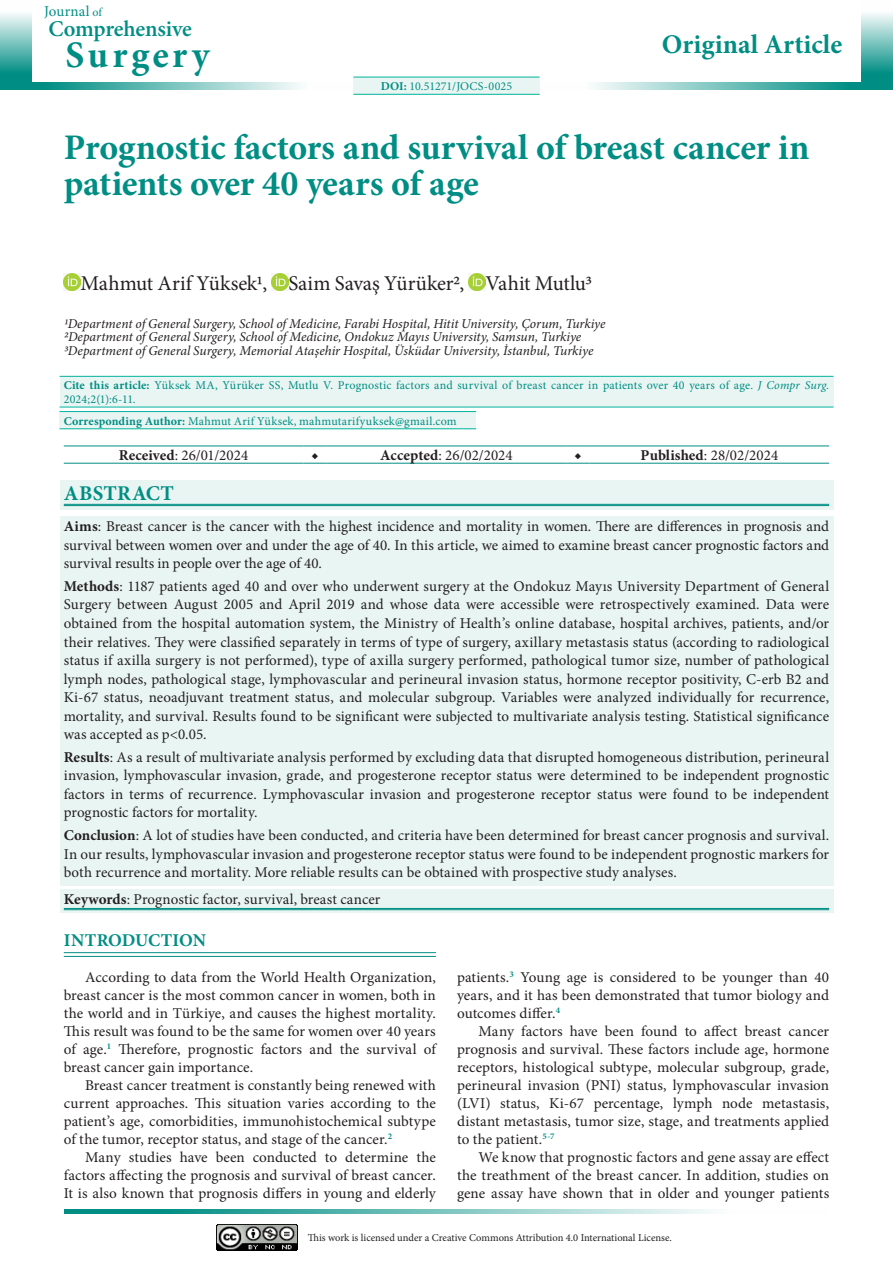
<style>
.page{position:relative;width:893px;height:1263px;background:#fff}
.page>*{position:absolute;margin:0;border:0;box-sizing:border-box;transform-origin:0 0}
.t1{font:700 37.5px "Minion Pro";letter-spacing:.09em;color:#008e84}
.Makale_Başlığı{font:700 36px/36px "Minion Pro";letter-spacing:-.01em;color:#008e84}
.t2{font:700 27px "Minion Pro";color:#008e84}
.t3{font:600 22.5px "Minion Pro";letter-spacing:-.01em;color:#008e84}
.Yazarlar{font:21px "Minion Pro";letter-spacing:-.01em;color:#231f20}
.Abstract_Başlık{font:700 21px "Minion Pro";letter-spacing:.015em;color:#008e84}
._1__BAŞLIK{font:700 18px "Minion Pro";letter-spacing:-.01em;color:#008e84}
.Abstract{font:15px/18.5px "Minion Pro";letter-spacing:.005em;color:#231f20;text-align:justify}
.Ana_metin{font:15px/18px "Minion Pro";letter-spacing:.005em;color:#231f20;text-align:justify}
.Table-Figure{font:15px "Minion Pro";color:#231f20}
.Abstract_Keywords{font:15px "Minion Pro";letter-spacing:.01em;color:#231f20}
.t4{font:15px "Minion Pro";letter-spacing:.01em;color:#008e84}
.Table-Figure-2{font:700 15px "Minion Pro";color:#231f20}
.Kurumlar{font:italic 13.5px "Minion Pro";color:#231f20}
.Cite{font:12px/13.5px "Minion Pro";letter-spacing:.015em;color:#008e84}
.t5{font:10.5px "Minion Pro";letter-spacing:-.005em;color:#231f20}
.s1{font-size:12px}
.s2{font-weight:700}
.s3{font-style:italic}
</style>
<div class="page">
<img style="left:216px;top:1225px;width:81px;height:25px">
<div style="left:861px;top:0;width:32px;height:83px;background:linear-gradient(to bottom,#fff,#008277)"></div>
<svg style="left:594px;top:83px;width:299px;height:7px;background:#68bbb5"></svg>
<svg style="left:0;top:83px;width:300px;height:7px;background:#68bbb5"></svg>
<div style="left:0;top:0;width:32px;height:83px;background:linear-gradient(to bottom,#fff,#008277)"></div>
<svg style="left:64px;top:1210px;width:648px;height:4px;background:#68bbb5"></svg>
<img style="left:64px;top:273px;width:17px;height:17px">
<img style="left:272px;top:273px;width:17px;height:17px">
<img style="left:469px;top:273px;width:17px;height:17px">
<div style="left:60px;top:480px;width:773px;height:30px;background:#e9f5f2"></div>
<hr style="left:64px;top:504px;width:765px;height:1px;background:#008e84">
<hr style="left:64px;top:505px;width:765px;height:1px;background:#008e84">
<div style="left:60px;top:516px;width:773px;height:61px;background:#e9f5f2"></div>
<div style="left:60px;top:576px;width:773px;height:171px;background:#e9f5f2"></div>
<div style="left:60px;top:747px;width:773px;height:79px;background:#e9f5f2"></div>
<div style="left:60px;top:825px;width:773px;height:60px;background:#e9f5f2"></div>
<div style="left:60px;top:889px;width:773px;height:23px;background:#e9f5f2"></div>
<hr style="left:64px;top:908px;width:765px;height:1px;background:#008e84">
<hr style="left:64px;top:909px;width:765px;height:1px;background:#008e84">
<hr style="left:64px;top:952px;width:372px;height:1px;background:#008e84">
<hr style="left:64px;top:956px;width:372px;height:1px;background:#008e84">
<div style="left:353px;top:77px;width:187px;height:17px;background:#e9f5f2"></div>
<hr style="left:353px;top:94px;width:187px;height:1px;background:#00b59d">
<hr style="left:353px;top:77px;width:187px;height:1px;background:#00b59d">
<div style="left:60px;top:376px;width:773px;height:31px;background:#e9f5f2"></div>
<hr style="left:60px;top:407px;width:773px;height:1px;background:#00b59d">
<hr style="left:60px;top:376px;width:773px;height:1px;background:#00b59d">
<div style="left:60px;top:412px;width:416px;height:17px;background:#e9f5f2"></div>
<hr style="left:60px;top:428px;width:416px;height:1px;background:#00b59d">
<hr style="left:60px;top:411px;width:416px;height:1px;background:#00b59d">
<hr style="left:64px;top:446px;width:239px;height:1px;background:#008e84">
<svg style="left:303px;top:446px;width:24px;height:1px"></svg>
<hr style="left:327px;top:446px;width:239px;height:1px;background:#008e84">
<svg style="left:566px;top:446px;width:24px;height:1px"></svg>
<hr style="left:590px;top:446px;width:239px;height:1px;background:#008e84">
<hr style="left:64px;top:463px;width:239px;height:1px;background:#008e84">
<svg style="left:303px;top:463px;width:24px;height:1px"></svg>
<hr style="left:327px;top:463px;width:239px;height:1px;background:#008e84">
<svg style="left:566px;top:463px;width:24px;height:1px"></svg>
<hr style="left:590px;top:463px;width:239px;height:1px;background:#008e84">
<p class="t4" style="left:44px;top:2px;width:59px">Journal <span class="s1">of</span></p>
<h3 class="t3" style="left:48px;top:13px;width:145px">Comprehensive</h3>
<h1 class="t1" style="left:65px;top:29px;width:146px">Surgery</h1>
<p class="Cite" style="left:381px;top:80px;width:133px"><span class="s2">DOI:</span> 10.51271/JOCS-0025</p>
<h3 class="t2" style="left:662px;top:25px;width:182px">Original Article</h3>
<p class="Makale_Başlığı" style="left:64px;top:129px;width:747px">Prognostic factors and survival of breast cancer in patients over 40 years of age</p>
<p class="Yazarlar" style="left:81px;top:269px;width:513px">Mahmut Arif Yüksek1, Saim Savaş Yürüker2, Vahit Mutlu3</p>
<p class="Kurumlar" style="left:64px;top:314px;width:543px">1Department of General Surgery, School of Medicine, Farabi Hospital, Hitit University, Çorum, Turkiye</p>
<p class="Kurumlar" style="left:64px;top:328px;width:519px">2Department of General Surgery, School of Medicine, Ondokuz Mayıs University, Samsun, Turkiye</p>
<p class="Kurumlar" style="left:64px;top:341px;width:531px">3Department of General Surgery, Memorial Ataşehir Hospital, Üsküdar University, İstanbul, Turkiye</p>
<p class="Cite" style="left:64px;top:379px;width:767px"><span class="s2">Cite this article:</span> Yüksek MA, Yürüker SS, Mutlu V. Prognostic factors and survival of breast cancer in patients over 40 years of age. <span class="s3">J Compr Surg.<br></span>2024;2(1):6-11.</p>
<p class="Cite" style="left:64px;top:414px;width:394px"><span class="s2">Corresponding Author:</span> Mahmut Arif Yüksek, mahmutarifyuksek@gmail.com</p>
<p class="Table-Figure" style="left:119px;top:445px;width:131px"><span class="s2">Received</span>: 26/01/2024</p>
<p class="Table-Figure-2" style="left:311px;top:445px;width:9px">◆</p>
<p class="Table-Figure" style="left:380px;top:445px;width:134px"><span class="s2">Accepted</span>: 26/02/2024</p>
<p class="Table-Figure-2" style="left:574px;top:445px;width:9px">◆</p>
<p class="Table-Figure" style="left:641px;top:445px;width:139px"><span class="s2">Published</span>: 28/02/2024</p>
<p class="Abstract_Başlık" style="left:64px;top:478px;width:112px">ABSTRACT</p>
<p class="Abstract" style="left:64px;top:517px;width:767px"><span class="s2">Aims</span>: Breast cancer is the cancer with the highest incidence and mortality in women. There are differences in prognosis and survival between women over and under the age of 40. In this article, we aimed to examine breast cancer prognostic factors and survival results in people over the age of 40.</p>
<p class="Abstract" style="left:64px;top:577px;width:767px"><span class="s2">Methods</span>: 1187 patients aged 40 and over who underwent surgery at the Ondokuz Mayıs University Department of General Surgery between August 2005 and April 2019 and whose data were accessible were retrospectively examined. Data were obtained from the hospital automation system, the Ministry of Health’s online database, hospital archives, patients, and/or their relatives. They were classified separately in terms of type of surgery, axillary metastasis status (according to radiological status if axilla surgery is not performed), type of axilla surgery performed, pathological tumor size, number of pathological lymph nodes, pathological stage, lymphovascular and perineural invasion status, hormone receptor positivity, C-erb B2 and Ki-67 status, neoadjuvant treatment status, and molecular subgroup. Variables were analyzed individually for recurrence, mortality, and survival. Results found to be significant were subjected to multivariate analysis testing. Statistical significance was accepted as p&lt;0.05.</p>
<p class="Abstract" style="left:64px;top:748px;width:767px"><span class="s2">Results</span>: As a result of multivariate analysis performed by excluding data that disrupted homogeneous distribution, perineural invasion, lymphovascular invasion, grade, and progesterone receptor status were determined to be independent prognostic factors in terms of recurrence. Lymphovascular invasion and progesterone receptor status were found to be independent prognostic factors for mortality.</p>
<p class="Abstract" style="left:64px;top:826px;width:767px"><span class="s2">Conclusion</span>: A lot of studies have been conducted, and criteria have been determined for breast cancer prognosis and survival.<br>In our results, lymphovascular invasion and progesterone receptor status were found to be independent prognostic markers for both recurrence and mortality. More reliable results can be obtained with prospective study analyses.</p>
<p class="Abstract_Keywords" style="left:64px;top:889px;width:318px"><span class="s2">Keywords</span>: Prognostic factor, survival, breast cancer</p>
<p class="_1__BAŞLIK" style="left:64px;top:927px;width:144px">INTRODUCTION</p>
<p class="Ana_metin" style="left:64px;top:968px;width:374px;text-indent:21px">According to data from the World Health Organization, breast cancer is the most common cancer in women, both in the world and in Türkiye, and causes the highest mortality.<br>This result was found to be the same for women over 40 years of age.<sup>1</sup> Therefore, prognostic factors and the survival of breast cancer gain importance.</p>
<p class="Ana_metin" style="left:64px;top:1076px;width:374px;text-indent:21px">Breast cancer treatment is constantly being renewed with current approaches. This situation varies according to the patient’s age, comorbidities, immunohistochemical subtype of the tumor, receptor status, and stage of the cancer.<sup>2</sup></p>
<p class="Ana_metin" style="left:64px;top:1148px;width:374px;text-indent:21px">Many studies have been conducted to determine the factors affecting the prognosis and survival of breast cancer.<br>It is also known that prognosis differs in young and elderly</p>
<p class="Ana_metin" style="left:457px;top:968px;width:374px">patients.<sup>3</sup> Young age is considered to be younger than 40 years, and it has been demonstrated that tumor biology and outcomes differ.<sup>4</sup></p>
<p class="Ana_metin" style="left:457px;top:1022px;width:374px;text-indent:21px">Many factors have been found to affect breast cancer prognosis and survival. These factors include age, hormone receptors, histological subtype, molecular subgroup, grade, perineural invasion (PNI) status, lymphovascular invasion (LVI) status, Ki-67 percentage, lymph node metastasis, distant metastasis, tumor size, stage, and treatments applied to the patient.<sup>5-7</sup></p>
<p class="Ana_metin" style="left:457px;top:1148px;width:374px;text-indent:21px">We know that prognostic factors and gene assay are effect the treathment of the breast cancer. In addition, studies on gene assay have shown that in older and younger patients</p>
<p class="t5" style="left:308px;top:1231px;width:366px">This work is licensed under a Creative Commons Attribution 4.0 International License.</p>
</div>
